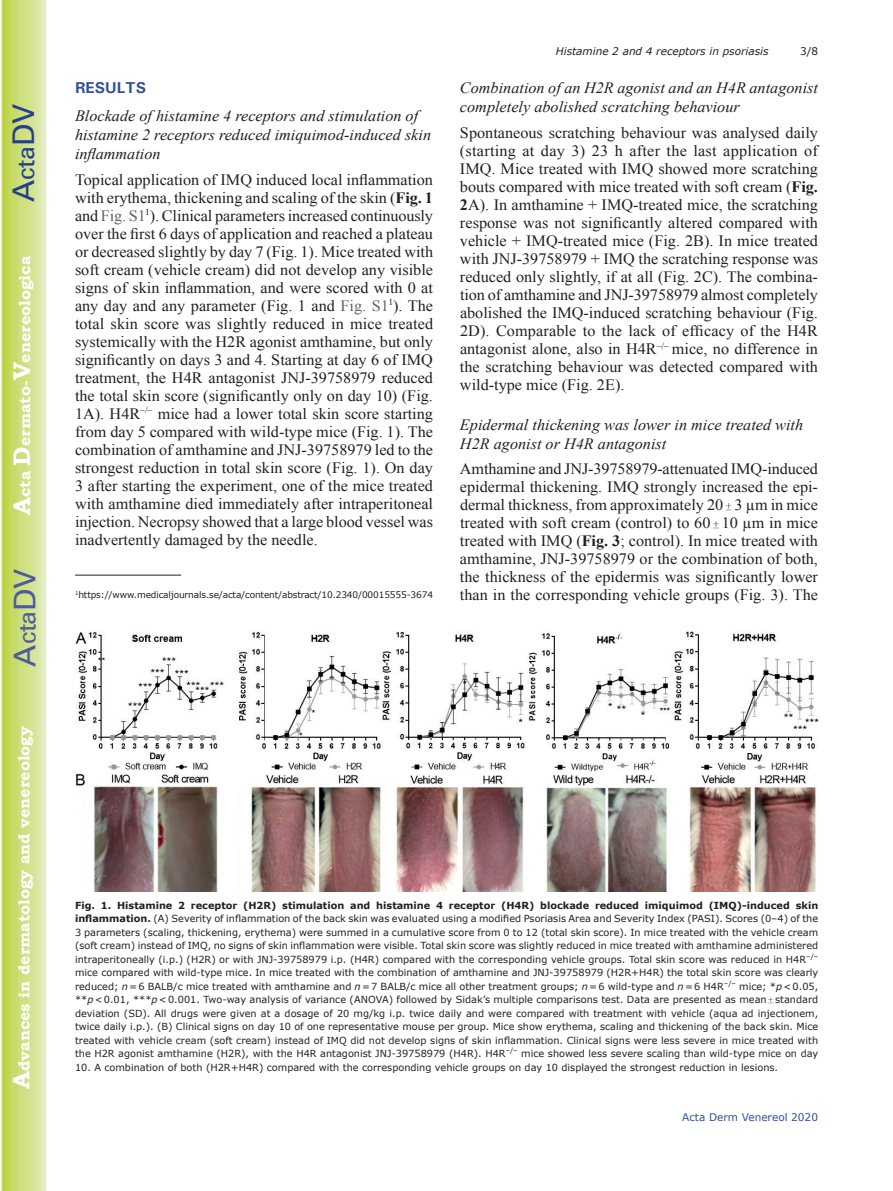
<style>
.page{position:relative;width:893px;height:1191px;background:#fff}
.page>*{position:absolute;margin:0;border:0;box-sizing:border-box;transform-origin:0 0}
.t1{font:30px "Univers";color:#4d5a9e}
.t2{font:30px "Univers";color:#253f8e}
.t3{font:15.75px/18px "Times New Roman";color:#231f20;text-align:justify}
.t4{font:italic 15.75px/18.9px "Times New Roman";color:#231f20}
.t5{font:700 15.75px "Bookman Old Style";color:#fff}
.t6{font:700 15.75px "Univers";color:#324f95}
.t7{font:italic 10.5px "Verdana";color:#231f20}
.t8{font:10.5px "Verdana";color:#324f95}
.t9{font:10.5px "Verdana";color:#231f20}
.t10{font:9.75px/13.5px "Verdana";color:#231f20;text-align:justify}
.t11{font:9px "Verdana";letter-spacing:-.015em;color:#231f20}
.s1{font-size:24px}
.s2{font-weight:700}
.s3{color:#636366}
.s4{font-family:"Perpetua";font-size:10.5px}
.s5{font-style:italic}
.s6{font-family:"Perpetua";font-size:9px}
</style>
<div class="page">
<svg style="left:1px;top:0;width:45px;height:1191px;background:#cfe084"></svg>
<img style="left:75px;top:631px;width:743px;height:260px">
<hr style="left:75px;top:575px;width:106px;height:1px;background:#231f20">
<h1 class="t2" style="left:6px;top:202px;width:100px;rotate:-90deg">A<span class="s1">cta</span>DV</h1>
<p class="t5" style="left:15px;top:515px;width:260px;rotate:-90deg"><span class="s1">A</span>cta <span class="s1">D</span>ermato-<span class="s1">V</span>enereologica</p>
<h1 class="t1" style="left:7px;top:666px;width:100px;rotate:-90deg">A<span class="s1">cta</span>DV</h1>
<p class="t5" style="left:15px;top:1088px;width:364px;rotate:-90deg"><span class="s1">A</span>dvances in dermatology and venereology</p>
<p class="t6" style="left:75px;top:78px;width:73px">RESULTS</p>
<p class="t4" style="left:75px;top:106px;width:358px">Blockade of histamine 4 receptors and stimulation of histamine 2 receptors reduced imiquimod-induced skin inflammation</p>
<p class="t3" style="left:75px;top:170px;width:360px">Topical application of IMQ induced local inflammation with erythema, thickening and scaling of the skin (<span class="s2">Fig. 1 </span>and <span class="s3">Fig. S1</span><sup>1</sup>). Clinical parameters increased continuously over the first 6 days of application and reached a plateau or decreased slightly by day 7 (Fig. 1). Mice treated with soft cream (vehicle cream) did not develop any visible signs of skin inflammation, and were scored with 0 at any day and any parameter (Fig. 1 and <span class="s3">Fig. S1</span><sup>1</sup>). The total skin score was slightly reduced in mice treated systemically with the H2R agonist amthamine, but only significantly on days 3 and 4. Starting at day 6 of IMQ treatment, the H4R antagonist JNJ-39758979 reduced the total skin score (significantly only on day 10) (Fig.<br>1A). H4R<sup>–/–</sup> mice had a lower total skin score starting from day 5 compared with wild-type mice (Fig. 1). The combination of amthamine and JNJ-39758979 led to the strongest reduction in total skin score (Fig. 1). On day 3 after starting the experiment, one of the mice treated with amthamine died immediately after intraperitoneal injection. Necropsy showed that a large blood vessel was inadvertently damaged by the needle.</p>
<p class="t11" style="left:75px;top:588px;width:359px"><sup>1</sup>https://www.medicaljournals.se/acta/content/abstract/10.2340/00015555-3674</p>
<p class="t7" style="left:556px;top:44px;width:214px">Histamine 2 and 4 receptors in psoriasis</p>
<p class="t9" style="left:800px;top:44px;width:20px">3/8</p>
<p class="t4" style="left:460px;top:78px;width:359px">Combination of an H2R agonist and an H4R antagonist completely abolished scratching behaviour</p>
<p class="t3" style="left:460px;top:123px;width:360px">Spontaneous scratching behaviour was analysed daily (starting at day 3) 23 h after the last application of IMQ. Mice treated with IMQ showed more scratching bouts compared with mice treated with soft cream (<span class="s2">Fig.<br>2</span>A). In amthamine + IMQ-treated mice, the scratching response was not significantly altered compared with vehicle + IMQ-treated mice (Fig. 2B). In mice treated with JNJ-39758979 + IMQ the scratching response was reduced only slightly, if at all (Fig. 2C). The combina&shy;tion of amthamine and JNJ-39758979 almost completely abolished the IMQ-induced scratching behaviour (Fig.<br>2D). Comparable to the lack of efficacy of the H4R antagonist alone, also in H4R<sup>–/–</sup> mice, no difference in the scratching behaviour was detected compared with wild-type mice (Fig. 2E).</p>
<p class="t4" style="left:460px;top:415px;width:345px">Epidermal thickening was lower in mice treated with<br>H2R agonist or H4R antagonist</p>
<p class="t3" style="left:460px;top:460px;width:360px">Amthamine and JNJ-39758979-attenuated IMQ-induced epidermal thickening. IMQ strongly increased the epi&shy;dermal thickness, from approximately 20 <span class="s4">±</span> 3 µm in mice treated with soft cream (control) to 60 <span class="s4">±</span> 10 µm in mice treated with IMQ (<span class="s2">Fig. 3</span>; control). In mice treated with amthamine, JNJ-39758979 or the combination of both, the thickness of the epidermis was significantly lower than in the corresponding vehicle groups (Fig. 3). The</p>
<p class="t10" style="left:75px;top:898px;width:745px"><span class="s2">Fig. 1. Histamine 2 receptor (H2R) stimulation and histamine 4 receptor (H4R) blockade reduced imiquimod (IMQ)-induced skin inflammation.</span> (A) Severity of inflammation of the back skin was evaluated using a modified Psoriasis Area and Severity Index (PASI). Scores (0–4) of the 3 parameters (scaling, thickening, erythema) were summed in a cumulative score from 0 to 12 (total skin score). In mice treated with the vehicle cream (soft cream) instead of IMQ, no signs of skin inflammation were visible. Total skin score was slightly reduced in mice treated with amthamine administered intraperitoneally (i.p.) (H2R) or with JNJ-39758979 i.p. (H4R) compared with the corresponding vehicle groups. Total skin score was reduced in H4R<sup>–/– </sup>mice compared with wild-type mice. In mice treated with the combination of amthamine and JNJ-39758979 (H2R+H4R) the total skin score was clearly reduced; <span class="s5">n</span>=6 BALB/c mice treated with amthamine and <span class="s5">n</span>=7 BALB/c mice all other treatment groups; <span class="s5">n</span>=6 wild-type and <span class="s5">n</span>=6 H4R<sup>–/–</sup> mice; *<span class="s5">p</span>&lt;0.05, **<span class="s5">p</span>&lt;0.01, ***<span class="s5">p</span>&lt;0.001. Two-way analysis of variance (ANOVA) followed by Sidak’s multiple comparisons test. Data are presented as mean<span class="s6">±</span>standard deviation (SD). All drugs were given at a dosage of 20 mg/kg i.p. twice daily and were compared with treatment with vehicle (aqua ad injectionem, twice daily i.p.). (B) Clinical signs on day 10 of one representative mouse per group. Mice show erythema, scaling and thickening of the back skin. Mice treated with vehicle cream (soft cream) instead of IMQ did not develop signs of skin inflammation. Clinical signs were less severe in mice treated with the H2R agonist amthamine (H2R), with the H4R antagonist JNJ-39758979 (H4R). H4R<sup>–/–</sup> mice showed less severe scaling than wild-type mice on day</p>
<p class="t10" style="left:75px;top:1060px;width:705px">10. A combination of both (H2R+H4R) compared with the corresponding vehicle groups on day 10 displayed the strongest reduction in lesions.</p>
<p class="t8" style="left:682px;top:1110px;width:137px">Acta Derm Venereol 2020</p>
</div>
